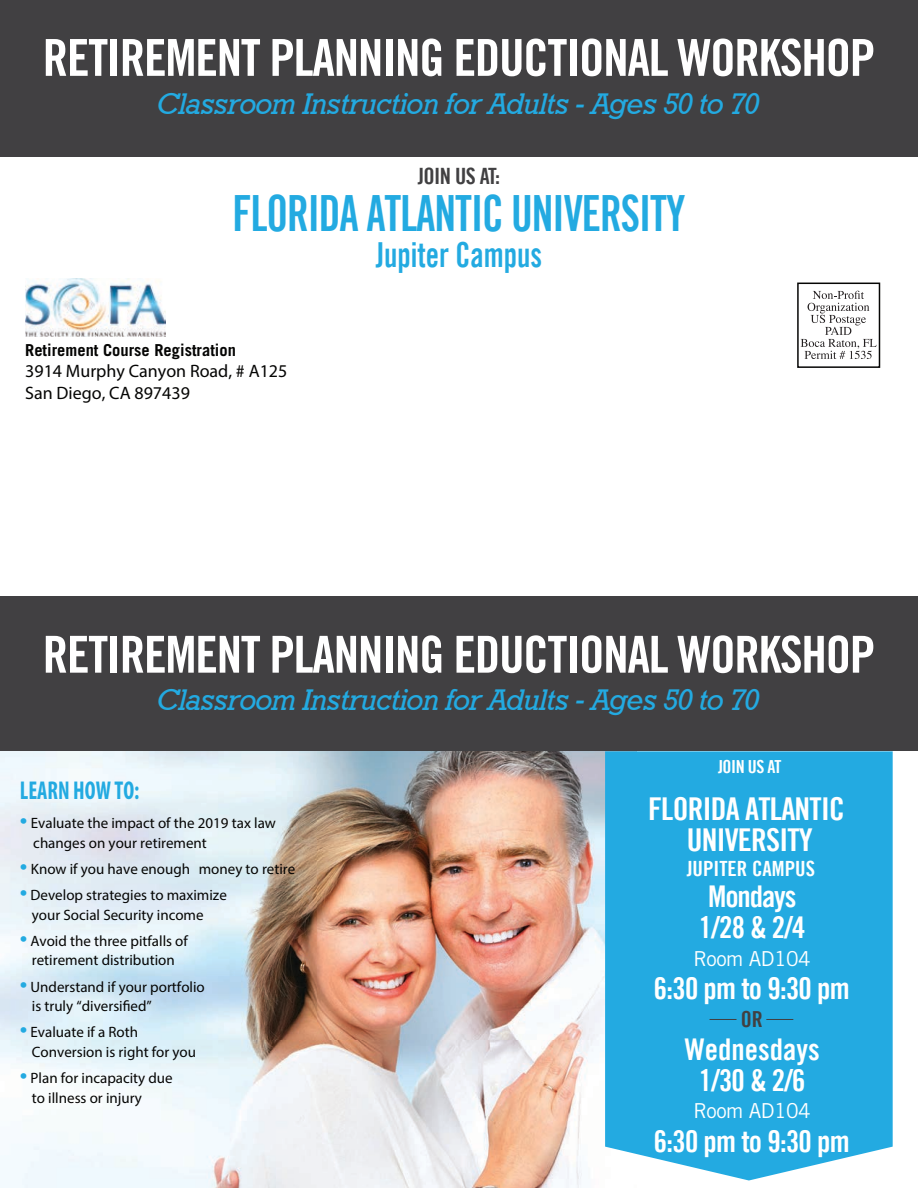
<style>
.page{position:relative;width:918px;height:1188px;background:#fff}
.page>*{position:absolute;margin:0;border:0;box-sizing:border-box;transform-origin:0 0}
.t1{font:51px "Trade Gothic Bold Cond Twenty";letter-spacing:-.025em;color:#fff}
.t2{font:49.95px "Trade Gothic Bold Cond Twenty";letter-spacing:-.025em;color:#23aae1;scale:.87 1}
.t3{font:34.5px "Trade Gothic Bold Cond Twenty";color:#23aae1;scale:.87 1}
.t4{font:31.5px/31.5px "Trade Gothic Bold Cond Twenty";letter-spacing:-.025em;color:#fff;text-align:center}
.t5{font:30px "Geometric Slab 712 BT Medium Ital A";letter-spacing:-.025em;color:#23aae1}
.t6{font:30px/30.6px "Trade Gothic Bold Cond Twenty";letter-spacing:-.025em;color:#fff;text-align:center}
.t7{font:30px/61.2px "Trade Gothic Bold Cond Twenty";color:#fff;text-align:center}
.t8{font:700 condensed 25.8px "Myriad Pro";color:#23aae1;scale:.87 1}
.t9{font:22.5px "Trade Gothic Bold Cond Twenty";letter-spacing:-.025em;color:#414042}
.t10{font:22.2px "Trade Gothic Bold Cond Twenty";color:#414042}
.t11{font:21px "Trade Gothic Bold Cond Twenty";color:#fff}
.t12{font:20.7px "Trade Gothic";letter-spacing:-.025em;color:#fff}
.t13{font:18px/21.6px "Myriad Pro";color:#050504}
.t14{font:18px "Trade Gothic Bold Cond Twenty";letter-spacing:-.025em;color:#fff}
.t15{font:700 16.5px "Trade Gothic";color:#050504}
.t16{font:15px/19.5px "Myriad Pro";color:#050504}
.s1{font-size:27px;color:#23aae1}
</style>
<div class="page">
<img style="left:0;top:751px;width:605px;height:437px">
<div style="left:0;top:0;width:918px;height:157px;background:#414042"></div>
<div style="left:0;top:596px;width:918px;height:155px;background:#414042"></div>
<div style="left:605px;top:751px;width:288px;height:429px;background:#23aae1"></div>
<img style="left:25px;top:278px;width:141px;height:59px">
<svg style="left:766px;top:1019px;width:27px;height:1px"></svg>
<svg style="left:710px;top:1019px;width:27px;height:1px"></svg>
<div style="left:797px;top:283px;width:83px;height:85px;border:2px solid #050504"></div>
<svg style="left:801px;top:291px;width:76px;height:68px"></svg>
<h1 class="t1" style="left:43px;top:27px;width:834px">RETIREMENT PLANNING EDUCTIONAL WORKSHOP</h1>
<h3 class="t5" style="left:158px;top:85px;width:604px">Classroom Instruction for Adults - Ages 50 to 70</h3>
<h3 class="t9" style="left:418px;top:162px;width:84px">JOIN US AT:</h3>
<h2 class="t2" style="left:233px;top:183px;width:522px">FLORIDA ATLANTIC UNIVERSITY</h2>
<h3 class="t3" style="left:376px;top:234px;width:193px">Jupiter Campus</h3>
<p class="t15" style="left:25px;top:340px;width:212px">Retirement Course Registration</p>
<p class="t13" style="left:25px;top:360px;width:264px">3914 Murphy Canyon Road, # A125<br>San Diego, CA 897439</p>
<h1 class="t1" style="left:43px;top:624px;width:834px">RETIREMENT PLANNING EDUCTIONAL WORKSHOP</h1>
<h3 class="t5" style="left:158px;top:681px;width:604px">Classroom Instruction for Adults - Ages 50 to 70</h3>
<h3 class="t8" style="left:20px;top:774px;width:139px">LEARN HOW TO:</h3>
<p class="t16" style="left:33px;top:813px;width:244px;text-indent:-13px"><span class="s1">•</span> Evaluate the impact of the 2019 tax law changes on your retirement</p>
<p class="t16" style="left:20px;top:859px;width:277px"><span class="s1">•</span> Know if you have enough money to retire</p>
<p class="t16" style="left:32px;top:885px;width:197px;text-indent:-12px"><span class="s1">•</span> Develop strategies to maximize your Social Security income</p>
<p class="t16" style="left:20px;top:931px;width:170px;text-align:center"><span class="s1">•</span> Avoid the three pitfalls of retirement distribution</p>
<p class="t16" style="left:32px;top:977px;width:174px;text-indent:-12px"><span class="s1">•</span> Understand if your portfolio is truly “diversified”</p>
<p class="t16" style="left:32px;top:1022px;width:166px;text-indent:-12px"><span class="s1">•</span> Evaluate if a Roth<br>Conversion is right for you</p>
<p class="t16" style="left:32px;top:1068px;width:142px;text-indent:-12px"><span class="s1">•</span> Plan for incapacity due to illness or injury</p>
<p class="t14" style="left:718px;top:756px;width:65px">JOIN US AT</p>
<h3 class="t4" style="left:648px;top:793px;width:198px">FLORIDA ATLANTIC<br>UNIVERSITY</h3>
<h3 class="t11" style="left:687px;top:856px;width:130px">JUPITER CAMPUS</h3>
<h3 class="t6" style="left:699px;top:881px;width:108px">Mondays<br>1/28 &amp; 2/4</h3>
<h3 class="t7" style="left:654px;top:957px;width:197px">6:30 pm to 9:30 pm<br>Wednesdays</h3>
<h3 class="t12" style="left:693px;top:946px;width:119px">Room AD104</h3>
<h3 class="t10" style="left:741px;top:1006px;width:24px">OR</h3>
<h3 class="t6" style="left:699px;top:1064px;width:108px">1/30 &amp; 2/6</h3>
<h3 class="t12" style="left:693px;top:1099px;width:119px">Room AD104</h3>
<h3 class="t6" style="left:654px;top:1126px;width:197px">6:30 pm to 9:30 pm</h3>
</div>
